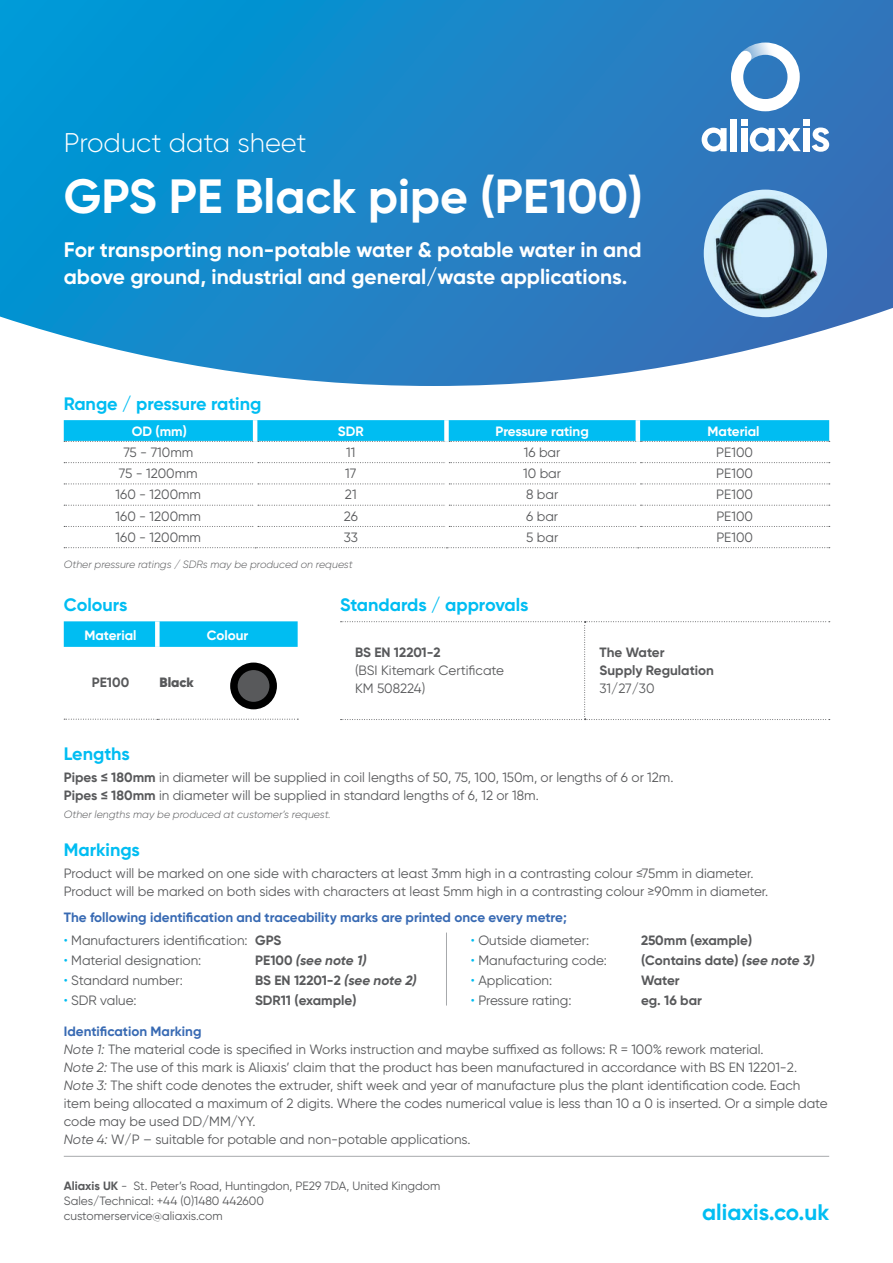
<style>
.page{position:relative;width:893px;height:1263px;background:#fff}
.page>*{position:absolute;margin:0;border:0;box-sizing:border-box;transform-origin:0 0}
.t1{font:700 48px "Gilroy";color:#fff}
.t2{font:300 27px "Gilroy";color:#fff}
.t3{font:700 22.5px "Gilroy";color:#00bdf2}
.t4{font:700 21px/27px "Gilroy";color:#fff}
.t5{font:700 18px "Gilroy";color:#00bdf2}
.t6{font:13.5px/18px "Gilroy";color:#58595b}
.t7{font:700 13.5px/18px "Gilroy";color:#58595b}
.t8{font:700 13.5px "Gilroy";color:#386ab3}
.t9{font:700 13.5px "Gilroy";color:#fff}
.t10{font:italic 700 13.5px "Gilroy";letter-spacing:-.01em;color:#58595b}
.t11{font:900 13.5px "Gilroy";color:#58595b}
.t12{font:12px/15px "Gilroy";color:#58595b}
.t13{font:italic 300 10.5px "Gilroy";color:#58595b}
.s1{font-weight:700}
.s2{color:#00bdf2}
.s3{font-style:normal}
.s4{font-style:italic}
.s5{font-weight:700;color:#386ab3}
</style>
<div class="page">
<svg style="left:0;top:0;width:893px;height:386px;background:#2b8cca"></svg>
<div style="left:731px;top:119px;width:6px;height:32px;background:#fff"></div>
<svg style="left:702px;top:128px;width:25px;height:24px"></svg>
<svg style="left:741px;top:119px;width:88px;height:33px"></svg>
<svg style="left:731px;top:43px;width:69px;height:68px"></svg>
<div style="left:704px;top:190px;width:123px;height:127px;background:#d4effc;border-radius:50%"></div>
<img style="left:708px;top:195px;width:114px;height:114px">
<svg style="left:64px;top:420px;width:766px;height:22px;background:#0cbef0"></svg>
<svg style="left:64px;top:462px;width:766px;height:1px"></svg>
<svg style="left:64px;top:483px;width:766px;height:1px"></svg>
<svg style="left:64px;top:505px;width:766px;height:1px"></svg>
<svg style="left:64px;top:526px;width:766px;height:1px"></svg>
<svg style="left:64px;top:547px;width:766px;height:1px"></svg>
<hr style="left:253px;top:420px;width:4px;height:21px;background:#fff">
<div style="left:444px;top:420px;width:5px;height:21px;background:#fff"></div>
<hr style="left:636px;top:420px;width:4px;height:21px;background:#fff">
<hr style="left:253px;top:441px;width:4px;height:22px;background:#fff">
<div style="left:444px;top:441px;width:5px;height:22px;background:#fff"></div>
<hr style="left:636px;top:441px;width:4px;height:22px;background:#fff">
<hr style="left:253px;top:463px;width:4px;height:21px;background:#fff">
<div style="left:444px;top:463px;width:5px;height:21px;background:#fff"></div>
<hr style="left:636px;top:463px;width:4px;height:21px;background:#fff">
<hr style="left:253px;top:505px;width:4px;height:21px;background:#fff">
<div style="left:444px;top:505px;width:5px;height:21px;background:#fff"></div>
<hr style="left:636px;top:505px;width:4px;height:21px;background:#fff">
<hr style="left:253px;top:526px;width:4px;height:21px;background:#fff">
<div style="left:444px;top:526px;width:5px;height:21px;background:#fff"></div>
<hr style="left:636px;top:526px;width:4px;height:21px;background:#fff">
<svg style="left:64px;top:621px;width:234px;height:26px;background:#05bef2"></svg>
<svg style="left:64px;top:719px;width:234px;height:1px"></svg>
<div style="left:155px;top:621px;width:5px;height:26px;background:#fff"></div>
<svg style="left:341px;top:621px;width:489px;height:99px"></svg>
<hr style="left:64px;top:1156px;width:765px;height:1px;background:#a7a9ac">
<div style="left:234px;top:666px;width:39px;height:40px;background:#58595b;border-radius:50%"></div>
<div style="left:230px;top:662px;width:47px;height:47px;border:8px solid #000;border-radius:50%"></div>
<hr style="left:446px;top:932px;width:1px;height:73px;background:#a7a9ac">
<h2 class="t2" style="left:64px;top:126px;width:244px">Product data sheet</h2>
<h1 class="t1" style="left:64px;top:166px;width:580px">GPS PE Black pipe (PE100)</h1>
<h3 class="t4" style="left:64px;top:236px;width:579px">For transporting non-potable water &amp; potable water in and above ground, industrial and general/waste applications.</h3>
<h3 class="t5" style="left:64px;top:392px;width:199px">Range / pressure rating</h3>
<p class="t9" style="left:132px;top:423px;width:56px">OD (mm)</p>
<p class="t9" style="left:338px;top:423px;width:27px">SDR</p>
<p class="t9" style="left:496px;top:423px;width:95px">Pressure rating</p>
<p class="t9" style="left:707px;top:423px;width:54px">Material</p>
<p class="t6" style="left:123px;top:443px;width:71px">75 - 710mm</p>
<p class="t6" style="left:346px;top:443px;width:11px">11</p>
<p class="t6" style="left:524px;top:443px;width:38px">16 bar</p>
<p class="t6" style="left:716px;top:443px;width:38px">PE100</p>
<p class="t6" style="left:119px;top:464px;width:80px">75 - 1200mm</p>
<p class="t6" style="left:345px;top:464px;width:13px">17</p>
<p class="t6" style="left:523px;top:464px;width:39px">10 bar</p>
<p class="t6" style="left:716px;top:464px;width:38px">PE100</p>
<p class="t6" style="left:116px;top:486px;width:87px">160 - 1200mm</p>
<p class="t6" style="left:345px;top:486px;width:13px">21</p>
<p class="t6" style="left:526px;top:486px;width:34px">8 bar</p>
<p class="t6" style="left:716px;top:486px;width:38px">PE100</p>
<p class="t6" style="left:116px;top:507px;width:87px">160 - 1200mm</p>
<p class="t6" style="left:344px;top:507px;width:15px">26</p>
<p class="t6" style="left:526px;top:507px;width:33px">6 bar</p>
<p class="t6" style="left:716px;top:507px;width:38px">PE100</p>
<p class="t6" style="left:116px;top:528px;width:87px">160 - 1200mm</p>
<p class="t6" style="left:344px;top:528px;width:16px">33</p>
<p class="t6" style="left:526px;top:528px;width:34px">5 bar</p>
<p class="t6" style="left:716px;top:528px;width:38px">PE100</p>
<p class="t13" style="left:64px;top:558px;width:290px">Other pressure ratings / SDRs may be produced on request</p>
<h3 class="t5" style="left:64px;top:593px;width:65px">Colours</h3>
<p class="t9" style="left:84px;top:626px;width:54px">Material</p>
<p class="t9" style="left:207px;top:626px;width:43px">Colour</p>
<p class="t7" style="left:92px;top:673px;width:39px">PE100</p>
<p class="t11" style="left:160px;top:674px;width:36px">Black</p>
<h3 class="t5" style="left:340px;top:593px;width:190px">Standards / approvals</h3>
<p class="t7" style="left:355px;top:643px;width:87px">BS EN 12201-2</p>
<p class="t6" style="left:355px;top:661px;width:151px">(BSI Kitemark Certificate<br>KM 508224)</p>
<p class="t7" style="left:600px;top:643px;width:116px">The Water<br>Supply Regulation</p>
<p class="t6" style="left:600px;top:679px;width:57px">31/27/30</p>
<h3 class="t5" style="left:64px;top:742px;width:68px">Lengths</h3>
<p class="t6" style="left:64px;top:768px;width:611px"><span class="s1">Pipes ≤ 180mm</span> in diameter will be supplied in coil lengths of 50, 75, 100, 150m, or lengths of 6 or 12m.<br><span class="s1">Pipes ≤ 180mm</span> in diameter will be supplied in standard lengths of 6, 12 or 18m.</p>
<p class="t13" style="left:64px;top:808px;width:269px">Other lengths may be produced at customer’s request.</p>
<h3 class="t5" style="left:64px;top:838px;width:78px">Markings</h3>
<p class="t6" style="left:64px;top:864px;width:706px">Product will be marked on one side with characters at least 3mm high in a contrasting colour ≤75mm in diameter.<br>Product will be marked on both sides with characters at least 5mm high in a contrasting colour ≥90mm in diameter.</p>
<p class="t8" style="left:64px;top:909px;width:504px">The following identification and traceability marks are printed once every metre;</p>
<p class="t6" style="left:64px;top:931px;width:219px"><span class="s2">•</span> Manufacturers identification: <span class="s1">GPS</span></p>
<p class="t6" style="left:64px;top:951px;width:139px"><span class="s2">•</span> Material designation:</p>
<p class="t10" style="left:255px;top:952px;width:113px"><span class="s3">PE100</span> (see note 1)</p>
<p class="t6" style="left:64px;top:971px;width:121px"><span class="s2">•</span> Standard number:</p>
<p class="t7" style="left:255px;top:971px;width:163px">BS EN 12201-2 <span class="s4">(see note 2)</span></p>
<p class="t6" style="left:64px;top:991px;width:74px"><span class="s2">•</span> SDR value:</p>
<p class="t7" style="left:255px;top:991px;width:103px">SDR11 (example)</p>
<p class="t6" style="left:471px;top:931px;width:120px"><span class="s2">•</span> Outside diameter:</p>
<p class="t7" style="left:641px;top:931px;width:113px">250mm (example)</p>
<p class="t6" style="left:471px;top:951px;width:138px"><span class="s2">•</span> Manufacturing code:</p>
<p class="t7" style="left:641px;top:951px;width:175px">(Contains date) <span class="s4">(see note 3)</span></p>
<p class="t6" style="left:471px;top:971px;width:83px"><span class="s2">•</span> Application:</p>
<p class="t7" style="left:641px;top:971px;width:40px">Water</p>
<p class="t6" style="left:471px;top:991px;width:102px"><span class="s2">•</span> Pressure rating:</p>
<p class="t7" style="left:641px;top:991px;width:63px">eg. 16 bar</p>
<p class="t6" style="left:64px;top:1022px;width:766px"><span class="s5">Identification Marking<br></span><span class="s4">Note 1:</span> The material code is specified in Works instruction and maybe suffixed as follows: R = 100% rework material.<br><span class="s4">Note 2:</span> The use of this mark is Aliaxis’ claim that the product has been manufactured in accordance with BS EN 12201-2.<br><span class="s4">Note 3:</span> The shift code denotes the extruder, shift week and year of manufacture plus the plant identification code. Each item being allocated a maximum of 2 digits. Where the codes numerical value is less than 10 a 0 is inserted. Or a simple date code may be used DD/MM/YY.<br><span class="s4">Note 4:</span> W/P – suitable for potable and non-potable applications.</p>
<p class="t12" style="left:64px;top:1178px;width:378px"><span class="s1">Aliaxis UK</span> - St. Peter’s Road, Huntingdon, PE29 7DA, United Kingdom<br>Sales/Technical: +44 (0)1480 442600<br>customerservice@aliaxis.com</p>
<h3 class="t3" style="left:702px;top:1198px;width:128px">aliaxis.co.uk</h3>
</div>
